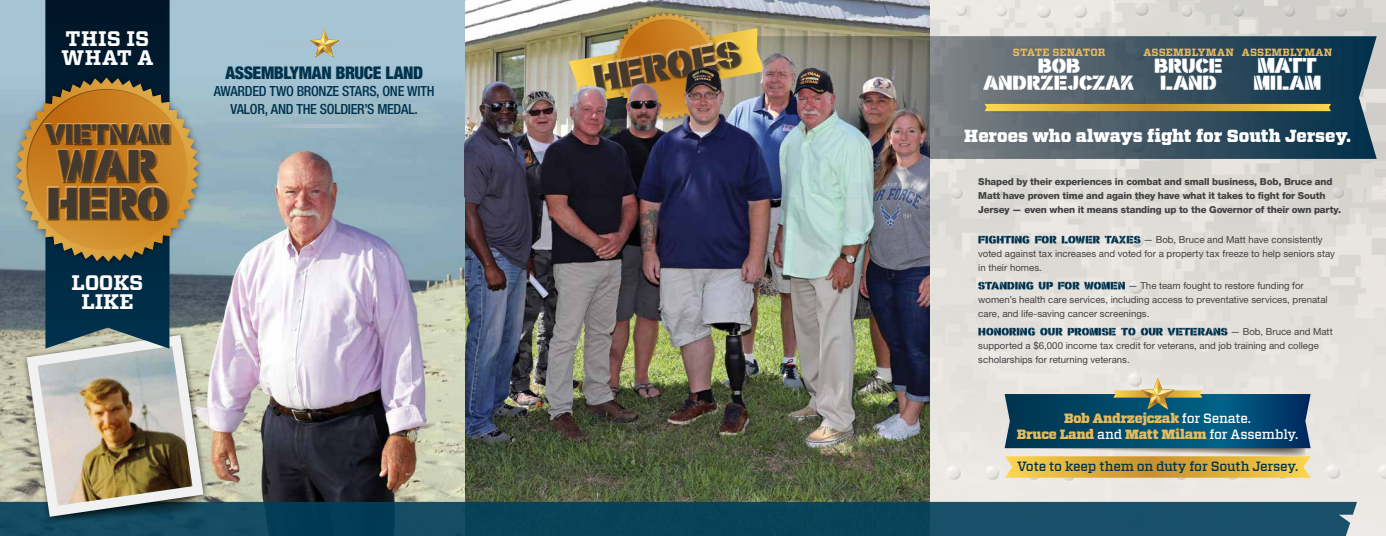
<style>
.page{position:relative;width:1386px;height:536px;background:#fff}
.page>*{position:absolute;margin:0;border:0;box-sizing:border-box;transform-origin:0 0}
.t1{font:35.88px/37.1px "stencilla";letter-spacing:-.015em;color:#43392e;text-align:center}
.t2{font:29.31px "stencilla";color:#43392e}
.t3{font:21.88px "stencilla";color:#43392e}
.t4{font:700 21px/19.2px "Vitesse";letter-spacing:.005em;color:#fff}
.t5{font:900 17.5px "Vitesse";letter-spacing:-.005em;color:#fff}
.t6{font:900 condensed 17.5px "Helvetica Neue LT Std";letter-spacing:-.02em;color:#00324e}
.t7{font:17.32px "stencilla";color:#fff}
.t8{font:16.45px/16.6px "stencilla";letter-spacing:.005em;color:#fff;text-align:center}
.t9{font:500 condensed 14px/17.5px "Helvetica Neue LT Std";letter-spacing:-.02em;color:#00324e;text-align:center}
.t10{font:900 13.39px/16.8px "Vitesse";letter-spacing:-.02em;color:#e7bb5e;text-align:center}
.t11{font:500 13.39px "Vitesse";letter-spacing:-.015em;color:#00324e}
.t12{font:700 10.5px "Vitesse";letter-spacing:.015em;color:#e7bb5e}
.t13{font:9.62px/14px "Helvetica Neue LT Std";color:#414042}
.t14{font:800 9.62px/14px "Helvetica Neue LT Std";letter-spacing:-.015em;color:#414042}
.t15{font:8.75px "stencilla";letter-spacing:.01em;color:#00324e}
.s1{font-family:"stencilla";font-size:8.75px;color:#00324e}
.s2{font-family:"Helvetica Neue LT Std";font-size:9.62px;color:#414042}
.s3{font-weight:500;color:#fff}
</style>
<div class="page">
<img style="left:929px;top:0;width:457px;height:536px">
<img style="left:0;top:0;width:929px;height:501px">
<svg style="left:1005px;top:377px;width:306px;height:100px;background:#6b857c"></svg>
<svg style="left:389px;top:36px;width:988px;height:123px;background:#546a76"></svg>
<svg style="left:985px;top:104px;width:346px;height:7px;background:#e0b13c"></svg>
<svg style="left:0;top:501px;width:1357px;height:35px;background:#134a61"></svg>
<img style="left:21px;top:329px;width:188px;height:193px">
<svg style="left:45px;top:0;width:124px;height:348px;background:#0e2e42"></svg>
<div style="left:10px;top:72px;width:196px;height:196px;background:#000;opacity:.5"></div>
<svg style="left:15px;top:77px;width:185px;height:185px;background:#7a8780"></svg>
<div style="left:25px;top:129px;width:163px;height:121px;background:#fff;opacity:.75"></div>
<div style="left:25px;top:88px;width:163px;height:133px;background:#000;opacity:.75"></div>
<div style="left:43px;top:124px;width:128px;height:97px;background:#000;opacity:.75"></div>
<hr style="left:258px;top:124px;width:133px;height:3px;background:#b0bfcd">
<hr style="left:258px;top:42px;width:133px;height:4px;background:#b0bfcd">
<svg style="left:310px;top:29px;width:29px;height:28px"></svg>
<svg style="left:569px;top:12px;width:196px;height:31px;background:#ad9154"></svg>
<img style="left:465px;top:43px;width:464px;height:248px">
<h3 class="t4" style="left:62px;top:29px;width:93px">THIS IS<br>WHAT A</h3>
<h3 class="t3" style="left:45px;top:118px;width:126px">VIETNAM</h3>
<h1 class="t1" style="left:47px;top:148px;width:123px">WAR<br>HERO</h1>
<h3 class="t4" style="left:72px;top:273px;width:73px;text-align:center">LOOKS<br>LIKE</h3>
<h3 class="t6" style="left:225px;top:62px;width:199px">ASSEMBLYMAN BRUCE LAND</h3>
<h3 class="t9" style="left:214px;top:82px;width:222px">AWARDED TWO BRONZE STARS, ONE WITH<br>VALOR, AND THE SOLDIER’S MEDAL.</h3>
<h2 class="t2" style="left:590px;top:58px;width:150px;rotate:-10deg">HEROES</h2>
<p class="t12" style="left:1013px;top:45px;width:94px">STATE SENATOR</p>
<h3 class="t8" style="left:984px;top:58px;width:152px">BOB<br>ANDRZEJCZAK</h3>
<p class="t12" style="left:1143px;top:45px;width:92px">ASSEMBLYMAN</p>
<h3 class="t8" style="left:1154px;top:58px;width:70px">BRUCE<br>LAND</h3>
<p class="t12" style="left:1242px;top:45px;width:92px">ASSEMBLYMAN</p>
<h3 class="t7" style="left:1258px;top:53px;width:60px">MATT</h3>
<h3 class="t8" style="left:1253px;top:75px;width:69px">MILAM</h3>
<h3 class="t5" style="left:964px;top:124px;width:388px">Heroes who always fight for South Jersey.</h3>
<p class="t14" style="left:978px;top:175px;width:364px">Shaped by their experiences in combat and small business, Bob, Bruce and<br>Matt have proven time and again they have what it takes to fight for South<br>Jersey — even when it means standing up to the Governor of their own party.</p>
<p class="t13" style="left:978px;top:232px;width:358px"><span class="s1">FIGHTING FOR LOWER TAXES</span> — Bob, Bruce and Matt have consistently voted against tax increases and voted for a property tax freeze to help seniors stay in their homes.</p>
<p class="t13" style="left:978px;top:278px;width:351px"><span class="s1">STANDING UP FOR WOMEN</span> — The team fought to restore funding for women’s health care services, including access to preventative services, prenatal care, and life-saving cancer screenings.</p>
<p class="t15" style="left:978px;top:325px;width:356px">HONORING OUR PROMISE TO OUR VETERANS <span class="s2">— Bob, Bruce and Matt</span></p>
<p class="t13" style="left:978px;top:338px;width:342px">supported a $6,000 income tax credit for veterans, and job training and college scholarships for returning veterans.</p>
<h3 class="t10" style="left:1017px;top:409px;width:283px">Bob Andrzejczak <span class="s3">for Senate.<br></span>Bruce Land <span class="s3">and</span> Matt Milam <span class="s3">for Assembly.</span></h3>
<h3 class="t11" style="left:1017px;top:457px;width:283px">Vote to keep them on duty for South Jersey.</h3>
</div>
